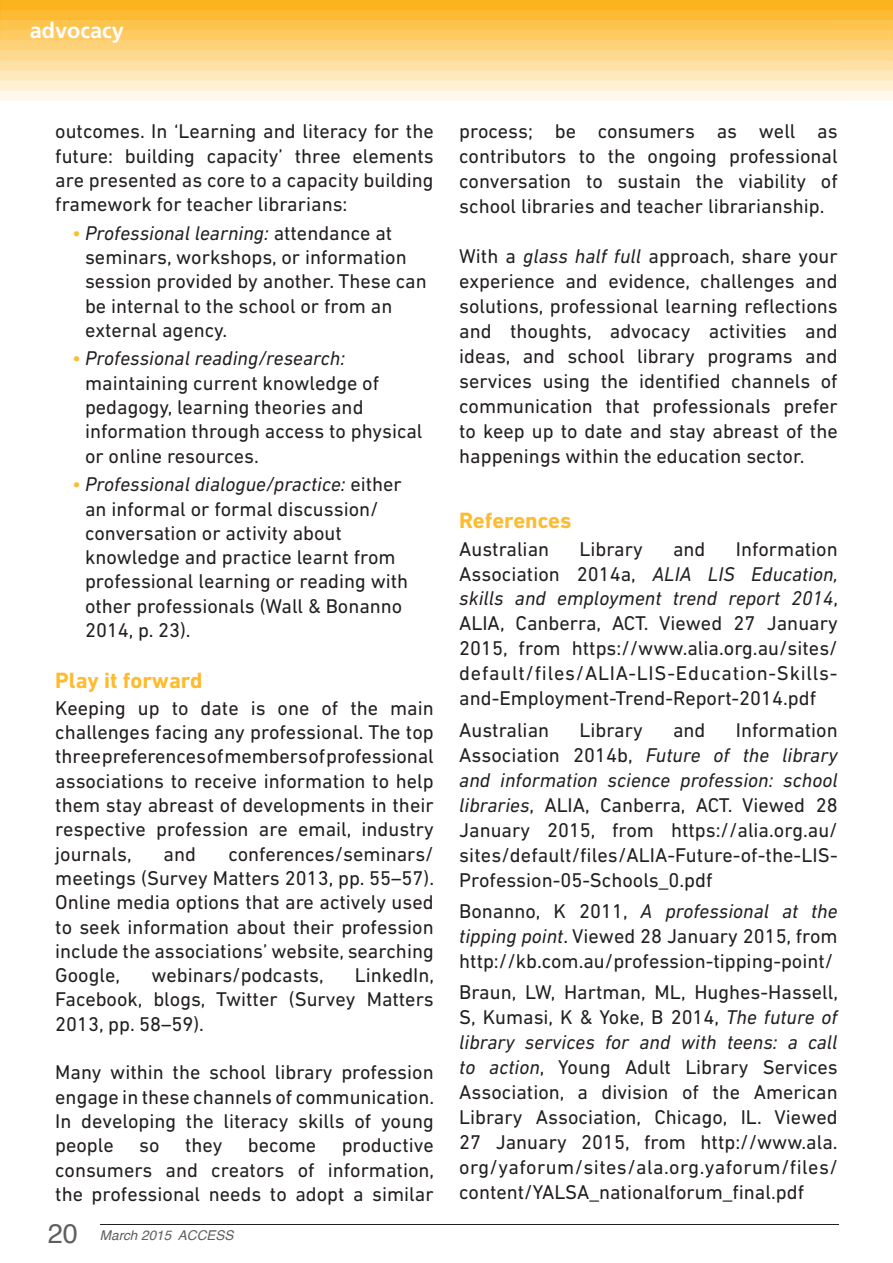
<style>
.page{position:relative;width:893px;height:1263px;background:#fff}
.page>*{position:absolute;margin:0;border:0;box-sizing:border-box;transform-origin:0 0}
.t1{font:700 22.5px "DIN Next LT Pro";color:#fdbb2e}
.t2{font:700 21.75px "Frutiger";color:#fff}
.t3{font:20.25px/24.3px "DIN Next LT Pro";color:#231f20;text-align:justify}
.t4{font:italic 13.5px "Helvetica";color:#5f5f62}
.s1{color:#fdbb2e}
.s2{font-style:italic}
.s3{font-style:normal;font-size:27px}
</style>
<div class="page">
<hr style="left:100px;top:1224px;width:738px;height:1px;background:#231f20">
<img style="left:0;top:0;width:893px;height:101px">
<p class="t2" style="left:30px;top:18px;width:96px">advocacy</p>
<p class="t3" style="left:55px;top:119px;width:380px">outcomes. In ‘Learning and literacy for the future: building capacity’ three elements are presented as core to a capacity building framework for teacher librarians:</p>
<p class="t3" style="left:85px;top:220px;width:343px;text-align:left;text-indent:-13px"><span class="s1">•</span> <span class="s2">Professional learning:</span> attendance at seminars, workshops, or information session provided by another. These can be internal to the school or from an external agency.</p>
<p class="t3" style="left:85px;top:346px;width:339px;text-align:left;text-indent:-13px"><span class="s1">•</span> <span class="s2">Professional reading/research: </span>maintaining current knowledge of pedagogy, learning theories and information through access to physical or online resources.</p>
<p class="t3" style="left:85px;top:472px;width:325px;text-align:left;text-indent:-13px"><span class="s1">•</span> <span class="s2">Professional dialogue/practice:</span> either an informal or formal discussion/ conversation or activity about knowledge and practice learnt from professional learning or reading with other professionals (Wall &amp; Bonanno 2014, p. 23).</p>
<p class="t1" style="left:55px;top:667px;width:149px">Play it forward</p>
<p class="t3" style="left:55px;top:695px;width:380px">Keeping up to date is one of the main challenges facing any professional. The top three preferences of members of professional associations to receive information to help them stay abreast of developments in their respective profession are email, industry journals,</p>
<p class="t3" style="left:55px;top:841px;width:380px;text-indent:173px">conferences/seminars/ meetings (Survey Matters 2013, pp. 55–57).<br>Online media options that are actively used to seek information about their profession include the associations’ website, searching Google,</p>
<p class="t3" style="left:164px;top:841px;width:34px">and</p>
<p class="t3" style="left:151px;top:963px;width:174px">webinars/podcasts,</p>
<p class="t3" style="left:55px;top:963px;width:380px;text-indent:300px">LinkedIn, Facebook, blogs, Twitter (Survey Matters 2013, pp. 58–59).</p>
<p class="t3" style="left:55px;top:1060px;width:380px">Many within the school library profession engage in these channels of communication.<br>In developing the literacy skills of young people</p>
<p class="t3" style="left:55px;top:1133px;width:380px;text-indent:286px">productive consumers and creators of information, the professional needs to adopt a similar</p>
<p class="t3" style="left:139px;top:1133px;width:22px">so</p>
<p class="t3" style="left:185px;top:1133px;width:39px">they</p>
<p class="t3" style="left:248px;top:1133px;width:70px">become</p>
<p class="t4" style="left:48px;top:1225px;width:187px"><span class="s3">20</span> March 2015 ACCESS</p>
<p class="t3" style="left:459px;top:119px;width:380px;line-height:24.9px">process; be consumers as well as contributors to the ongoing professional conversation to sustain the viability of school libraries and teacher librarianship.</p>
<p class="t3" style="left:459px;top:244px;width:380px;line-height:24.9px">With a <span class="s2">glass half full</span> approach, share your experience and evidence, challenges and solutions, professional learning reflections and thoughts, advocacy activities and ideas, and school library programs and services using the identified channels of communication that professionals prefer to keep up to date and stay abreast of the happenings within the education sector.</p>
<p class="t1" style="left:459px;top:508px;width:114px">References</p>
<p class="t3" style="left:459px;top:536px;width:91px">Australian</p>
<p class="t3" style="left:580px;top:536px;width:65px">Library</p>
<p class="t3" style="left:673px;top:536px;width:34px">and</p>
<p class="t3" style="left:459px;top:536px;width:380px;line-height:24.9px;text-indent:277px">Information Association 2014a, <span class="s2">ALIA LIS Education, skills and employment trend report 2014</span>, ALIA, Canberra, ACT. Viewed 27 January 2015, from https://www.alia.org.au/sites/ default/files/ALIA-LIS-Education-Skills&shy;and-Employment-Trend-Report-2014.pdf</p>
<p class="t3" style="left:459px;top:717px;width:91px">Australian</p>
<p class="t3" style="left:580px;top:717px;width:65px">Library</p>
<p class="t3" style="left:673px;top:717px;width:34px">and</p>
<p class="t3" style="left:459px;top:717px;width:380px;line-height:24.9px;text-indent:277px">Information Association 2014b, <span class="s2">Future of the library and information science profession: school libraries</span>, ALIA, Canberra, ACT. Viewed 28<br>January 2015, from https://alia.org.au/ sites/default/files/ALIA-Future-of-the-LIS-Profession-05-Schools_0.pdf</p>
<p class="t3" style="left:459px;top:898px;width:380px;line-height:24.9px">Bonanno, K 2011, <span class="s2">A professional at the tipping point</span>. Viewed 28 January 2015, from http://kb.com.au/profession-tipping-point/</p>
<p class="t3" style="left:459px;top:979px;width:380px;line-height:24.9px">Braun, LW, Hartman, ML, Hughes-Hassell, S, Kumasi, K &amp; Yoke, B 2014, <span class="s2">The future of library services for and with teens: a call to action</span>, Young Adult Library Services Association, a division of the American Library Association, Chicago, IL. Viewed 27 January 2015, from http://www.ala. org/yaforum/sites/ala.org.yaforum/files/ content/YALSA_nationalforum_final.pdf</p>
</div>
